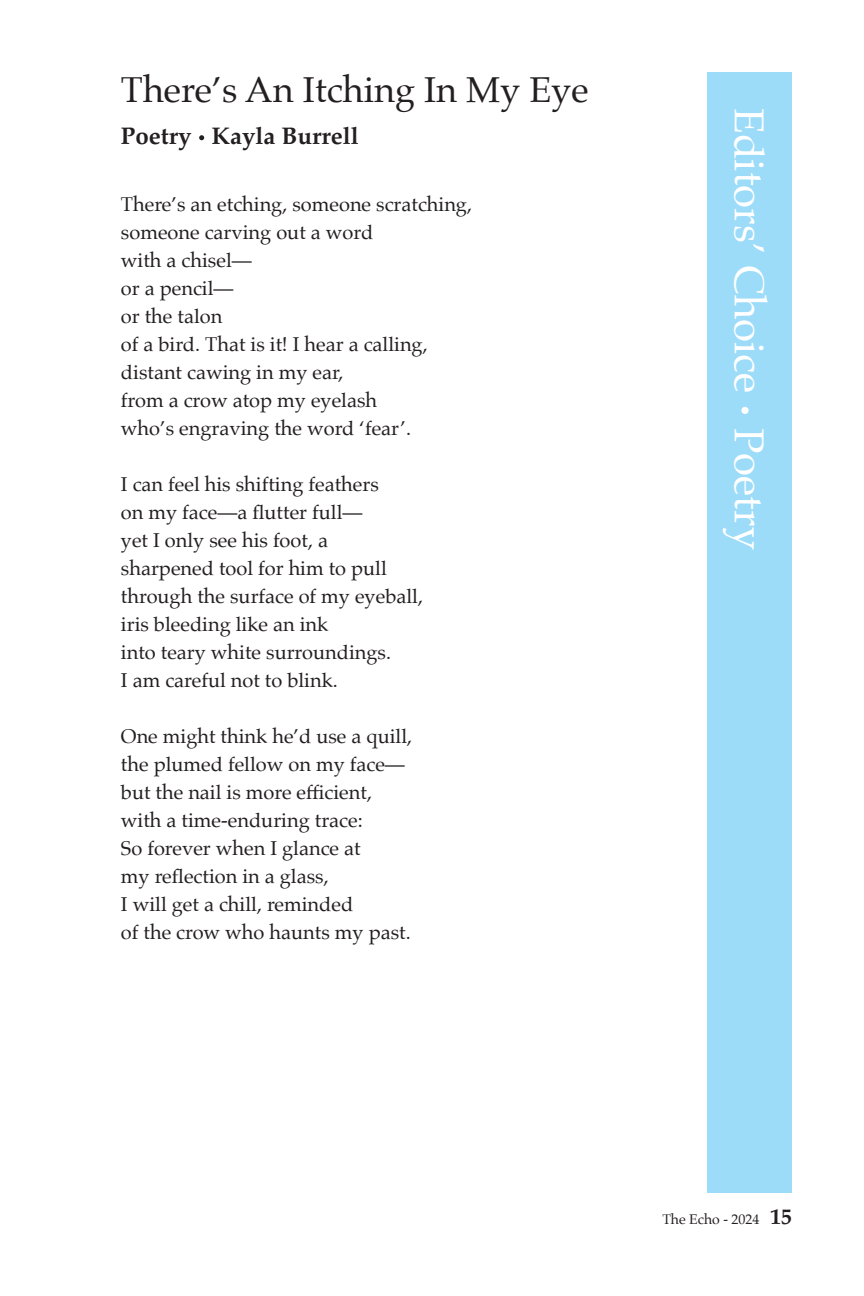
<style>
.page{position:relative;width:864px;height:1296px;background:#fff}
.page>*{position:absolute;margin:0;border:0;box-sizing:border-box;transform-origin:0 0}
.t1{font:42px "Palatino";color:#fff}
.t2{font:36px "Palatino";color:#231f20}
.t3{font:700 24px "Palatino";color:#231f20}
.t4{font:20px/28px "Palatino";color:#231f20}
.t5{font:14px "Palatino";color:#231f20}
.s1{color:#fff}
.s2{color:#9ddcf9}
.s3{font-weight:700;font-size:22px}
</style>
<div class="page">
<div style="left:707px;top:72px;width:85px;height:1120px;background:#9ddcf9"></div>
<div style="left:741px;top:407px;width:8px;height:7px;background:#fff;border-radius:50%"></div>
<svg style="left:199px;top:135px;width:5px;height:5px"></svg>
<h2 class="t2" style="left:121px;top:72px;width:469px">There’s An Itching In My Eye</h2>
<p class="t3" style="left:121px;top:124px;width:240px">Poetry <span class="s1">-</span> Kayla Burrell</p>
<p class="t4" style="left:121px;top:191px;width:353px">There’s an etching, someone scratching, someone carving out a word<br>with a chisel—<br>or a pencil—<br>or the talon<br>of a bird. That is it! I hear a calling, distant cawing in my ear,<br>from a crow atop my eyelash<br>who’s engraving the word ‘fear’.</p>
<p class="t4" style="left:121px;top:471px;width:304px">I can feel his shifting feathers<br>on my face—a flutter full—<br>yet I only see his foot, a sharpened tool for him to pull through the surface of my eyeball, iris bleeding like an ink<br>into teary white surroundings.<br>I am careful not to blink.</p>
<p class="t4" style="left:121px;top:723px;width:293px">One might think he’d use a quill, the plumed fellow on my face— but the nail is more efficient, with a time-enduring trace:<br>So forever when I glance at<br>my reflection in a glass,<br>I will get a chill, reminded<br>of the crow who haunts my past.</p>
<h1 class="t1" style="left:769px;top:108px;width:443px;rotate:90deg">Editors’ Choice <span class="s2">-</span> Poetry</h1>
<p class="t5" style="left:662px;top:1212px;width:131px">The Echo - 2024 <span class="s3">15</span></p>
</div>
